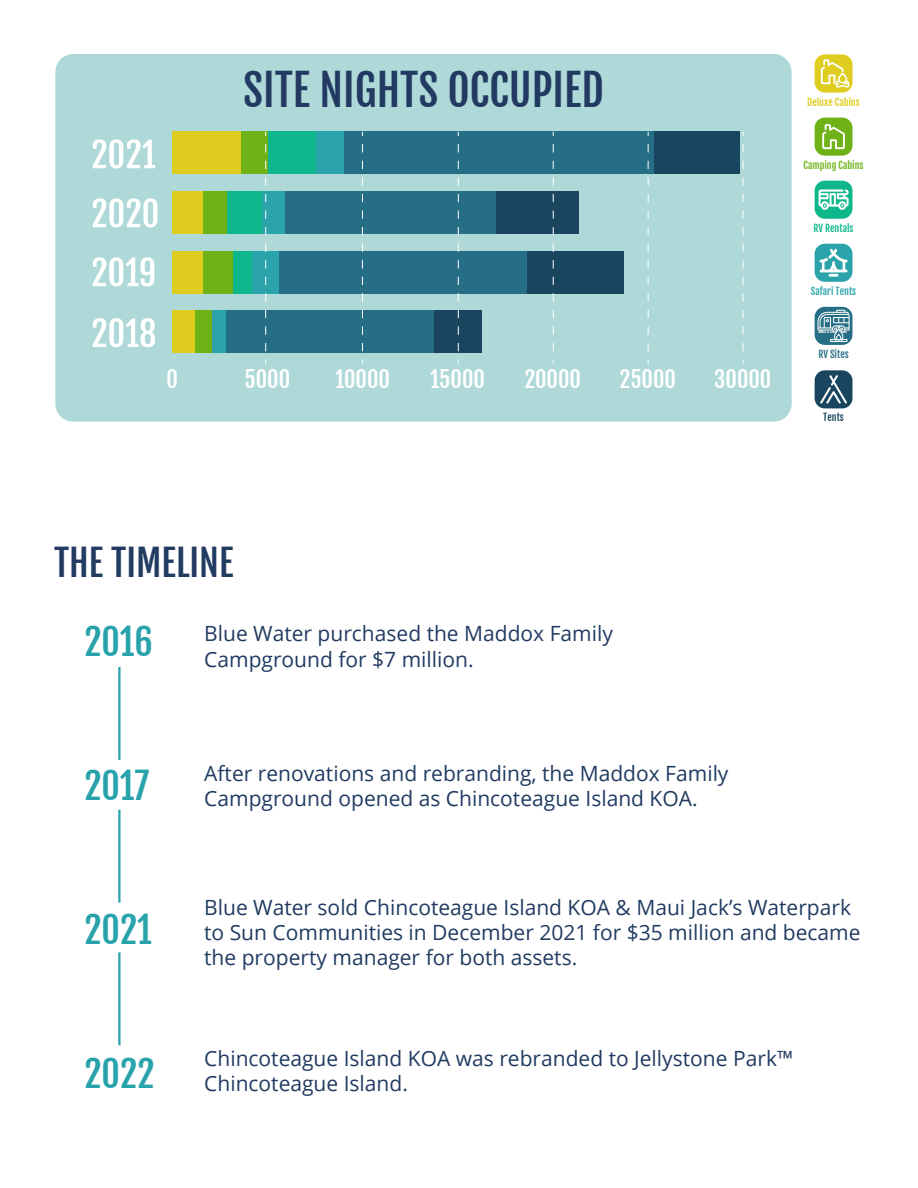
<style>
.page{position:relative;width:918px;height:1188px;background:#fff}
.page>*{position:absolute;margin:0;border:0;box-sizing:border-box;transform-origin:0 0}
.t1{font:43.05px "Fjalla One";color:#223a61}
.t2{font:36px "Fjalla One";color:#29a3ab}
.t3{font:36px "Fjalla One";color:#213b61}
.t4{font:22.35px "Fjalla One";color:#fff}
.t5{font:21px/25.2px "Open Sans";color:#213b61}
.t6{font:9.9px "Fjalla One";color:#6fb218}
.t7{font:9.9px "Fjalla One";color:#decc1e}
.t8{font:9.9px "Fjalla One";color:#2aa3aa}
.t9{font:9.9px "Fjalla One";color:#0db78b}
.t10{font:9.9px "Fjalla One";color:#266e85}
.t11{font:9.9px "Fjalla One";color:#19455e}
</style>
<div class="page">
<div style="left:55px;top:54px;width:737px;height:368px;background:#afd8d8;border-radius:18px"></div>
<svg style="left:93px;top:318px;width:62px;height:29px"></svg>
<svg style="left:93px;top:257px;width:61px;height:29px"></svg>
<svg style="left:93px;top:198px;width:64px;height:29px"></svg>
<svg style="left:93px;top:139px;width:62px;height:30px"></svg>
<div style="left:654px;top:131px;width:86px;height:43px;background:#19455e"></div>
<div style="left:496px;top:191px;width:82px;height:43px;background:#19455e"></div>
<div style="left:526px;top:251px;width:98px;height:43px;background:#19455e"></div>
<div style="left:433px;top:310px;width:49px;height:43px;background:#19455e"></div>
<div style="left:343px;top:131px;width:311px;height:43px;background:#266e85"></div>
<div style="left:285px;top:191px;width:211px;height:43px;background:#266e85"></div>
<div style="left:279px;top:251px;width:247px;height:43px;background:#266e85"></div>
<div style="left:225px;top:310px;width:208px;height:43px;background:#266e85"></div>
<div style="left:316px;top:131px;width:27px;height:43px;background:#2aa3aa"></div>
<div style="left:262px;top:191px;width:23px;height:43px;background:#2aa3aa"></div>
<div style="left:252px;top:251px;width:27px;height:43px;background:#2aa3aa"></div>
<div style="left:212px;top:310px;width:13px;height:43px;background:#2aa3aa"></div>
<div style="left:268px;top:131px;width:48px;height:43px;background:#0db78b"></div>
<div style="left:227px;top:191px;width:35px;height:43px;background:#0db78b"></div>
<div style="left:232px;top:251px;width:20px;height:43px;background:#0db78b"></div>
<div style="left:241px;top:131px;width:27px;height:43px;background:#6fb218"></div>
<div style="left:203px;top:191px;width:24px;height:43px;background:#6fb218"></div>
<div style="left:203px;top:251px;width:29px;height:43px;background:#6fb218"></div>
<div style="left:195px;top:310px;width:17px;height:43px;background:#6fb218"></div>
<div style="left:172px;top:131px;width:69px;height:43px;background:#decc1e"></div>
<div style="left:172px;top:191px;width:31px;height:43px;background:#decc1e"></div>
<div style="left:172px;top:251px;width:31px;height:43px;background:#decc1e"></div>
<div style="left:172px;top:310px;width:23px;height:43px;background:#decc1e"></div>
<svg style="left:743px;top:144px;width:1px;height:220px"></svg>
<svg style="left:648px;top:144px;width:1px;height:220px"></svg>
<svg style="left:553px;top:144px;width:1px;height:220px"></svg>
<svg style="left:458px;top:144px;width:1px;height:220px"></svg>
<svg style="left:362px;top:144px;width:1px;height:220px"></svg>
<svg style="left:265px;top:144px;width:1px;height:220px"></svg>
<div style="left:815px;top:54px;width:38px;height:39px;background:#decc1e;border-radius:10px"></div>
<svg style="left:821px;top:59px;width:29px;height:29px"></svg>
<div style="left:815px;top:118px;width:38px;height:38px;background:#6fb218;border-radius:10px"></div>
<svg style="left:822px;top:124px;width:23px;height:25px"></svg>
<div style="left:815px;top:181px;width:38px;height:38px;background:#0db78b;border-radius:10px"></div>
<svg style="left:819px;top:189px;width:30px;height:21px"></svg>
<div style="left:815px;top:244px;width:38px;height:38px;background:#2aa3aa;border-radius:10px"></div>
<svg style="left:820px;top:249px;width:28px;height:28px"></svg>
<div style="left:815px;top:307px;width:38px;height:38px;background:#266e85;border-radius:10px"></div>
<svg style="left:818px;top:310px;width:32px;height:32px"></svg>
<div style="left:815px;top:370px;width:38px;height:38px;background:#19455e;border-radius:10px"></div>
<svg style="left:820px;top:375px;width:27px;height:29px"></svg>
<hr style="left:118px;top:667px;width:3px;height:93px;background:#29a3ab">
<hr style="left:118px;top:810px;width:3px;height:93px;background:#29a3ab">
<hr style="left:118px;top:952px;width:3px;height:93px;background:#29a3ab">
<h1 class="t1" style="left:243px;top:64px;width:362px">SITE NIGHTS OCCUPIED</h1>
<p class="t4" style="left:167px;top:365px;width:13px">0</p>
<p class="t4" style="left:245px;top:365px;width:47px">5000</p>
<p class="t4" style="left:335px;top:365px;width:56px">10000</p>
<p class="t4" style="left:430px;top:365px;width:56px">15000</p>
<p class="t4" style="left:524px;top:365px;width:58px">20000</p>
<p class="t4" style="left:620px;top:365px;width:58px">25000</p>
<p class="t4" style="left:714px;top:365px;width:59px">30000</p>
<p class="t7" style="left:807px;top:96px;width:54px">Deluxe Cabins</p>
<p class="t6" style="left:804px;top:159px;width:61px">Camping Cabins</p>
<p class="t9" style="left:814px;top:222px;width:42px">RV Rentals</p>
<p class="t8" style="left:811px;top:285px;width:47px">Safari Tents</p>
<p class="t10" style="left:818px;top:348px;width:32px">RV Sites</p>
<p class="t11" style="left:823px;top:411px;width:22px">Tents</p>
<h2 class="t3" style="left:54px;top:541px;width:181px">THE TIMELINE</h2>
<h2 class="t2" style="left:84px;top:619px;width:70px">2016</h2>
<h2 class="t2" style="left:84px;top:763px;width:67px">2017</h2>
<p class="t5" style="left:204px;top:621px;width:410px">Blue Water purchased the Maddox Family<br>Campground for $7 million.</p>
<p class="t5" style="left:204px;top:760px;width:526px">After renovations and rebranding, the Maddox Family<br>Campground opened as Chincoteague Island KOA.</p>
<h2 class="t2" style="left:84px;top:907px;width:69px">2021</h2>
<h2 class="t2" style="left:84px;top:1051px;width:72px">2022</h2>
<p class="t5" style="left:204px;top:894px;width:658px">Blue Water sold Chincoteague Island KOA &amp; Maui Jack’s Waterpark to Sun Communities in December 2021 for $35 million and became the property manager for both assets.</p>
<p class="t5" style="left:204px;top:1045px;width:588px">Chincoteague Island KOA was rebranded to Jellystone Park™<br>Chincoteague Island.</p>
</div>
